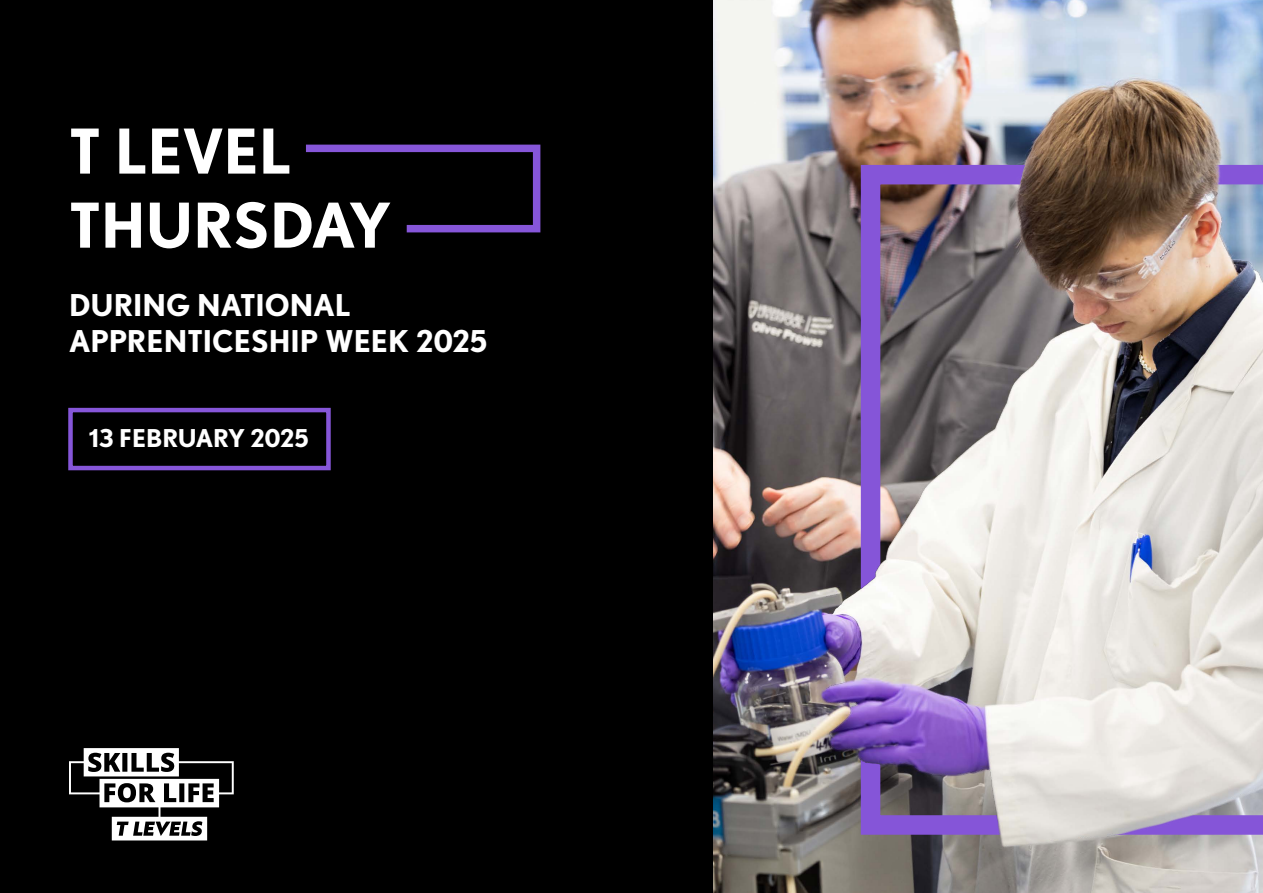
<style>
.page{position:relative;width:1263px;height:893px;background:#fff}
.page>*{position:absolute;margin:0;border:0;box-sizing:border-box;transform-origin:0 0}
.t1{font:700 61.65px/74.1px "Nobel";color:#fff}
.t2{font:700 30px/36.2px "Nobel";color:#fff}
.t3{font:700 24.6px "Nobel";color:#fff}
</style>
<div class="page">
<img style="left:712px;top:0;width:114px;height:893px">
<img style="left:826px;top:0;width:437px;height:893px">
<div style="left:0;top:0;width:712px;height:893px;background:#000"></div>
<div style="left:68px;top:408px;width:263px;height:62px;border:4px solid #8656d9"></div>
<svg style="left:306px;top:144px;width:235px;height:89px"></svg>
<svg style="left:69px;top:748px;width:165px;height:92px"></svg>
<h1 class="t1" style="left:69px;top:113px;width:324px">T LEVEL<br>THURSDAY</h1>
<p class="t2" style="left:69px;top:286px;width:420px">DURING NATIONAL<br>APPRENTICESHIP WEEK 2025</p>
<p class="t3" style="left:89px;top:424px;width:221px">13 FEBRUARY 2025</p>
</div>
